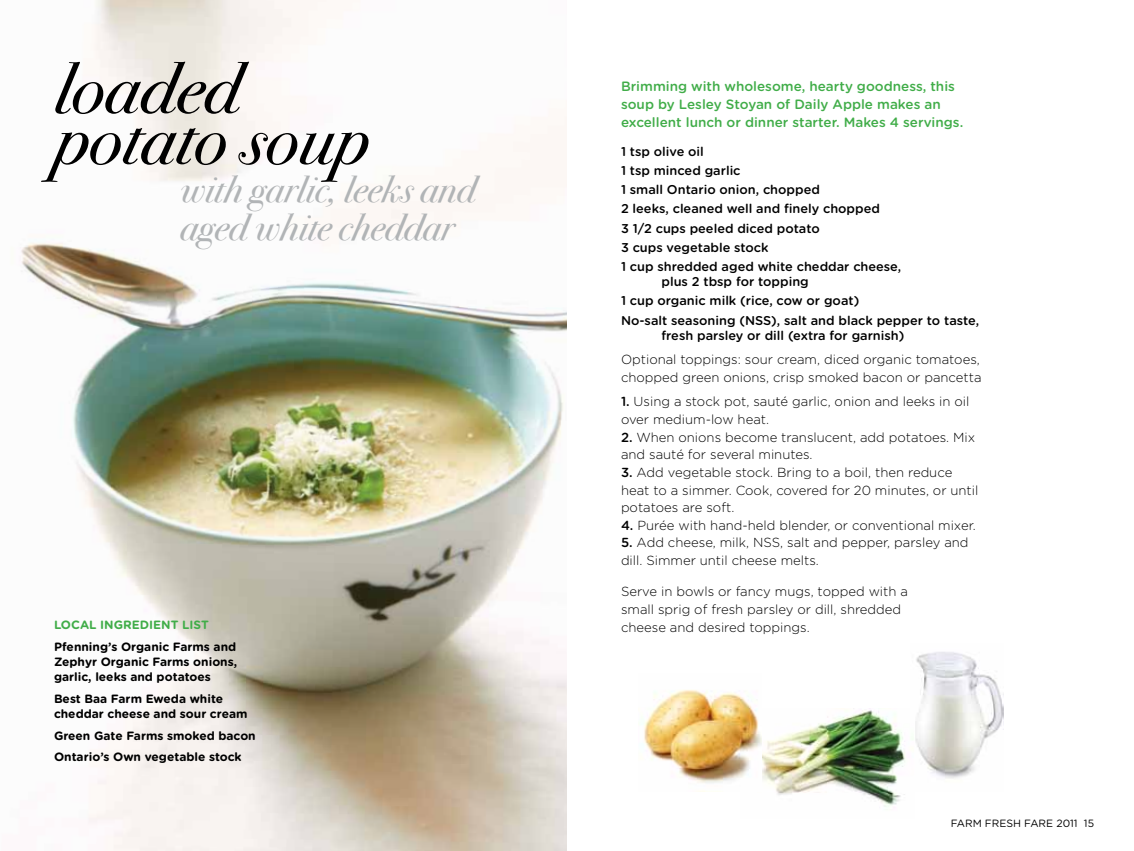
<style>
.page{position:relative;width:1134px;height:851px;background:#fff}
.page>*{position:absolute;margin:0;border:0;box-sizing:border-box;transform-origin:0 0}
.t1{font:72px/51px "Bodoni Svty Two ITCTT Book Ita";color:#000}
.t2{font:37.5px/37.5px "Bodoni Svty Two ITCTT Book Ita";color:#b1b4b6}
.t3{font:500 13.5px/18px "Gotham Rounded";color:#41ad49}
.t4{font:300 13.2px/17.7px "Gotham Rounded";color:#000}
.t5{font:500 12.75px/19.2px "Gotham Rounded";color:#000}
.t6{font:700 12px/15px "Gotham Rounded";color:#000}
.t7{font:700 12px "Gotham Rounded";color:#41ad49}
.t8{font:10.5px "Gotham Rounded";color:#000}
.s1{font-weight:500}
</style>
<div class="page">
<img style="left:915px;top:652px;width:88px;height:127px">
<img style="left:761px;top:708px;width:152px;height:100px">
<img style="left:644px;top:690px;width:117px;height:93px">
<img style="left:21px;top:0;width:546px;height:850px">
<h1 class="t1" style="left:54px;top:58px;width:316px">loaded potato soup</h1>
<h2 class="t2" style="left:180px;top:168px;width:297px">with garlic, leeks and aged white cheddar</h2>
<p class="t3" style="left:621px;top:77px;width:344px">Brimming with wholesome, hearty goodness, this soup by Lesley Stoyan of Daily Apple makes an excellent lunch or dinner starter. Makes 4 servings.</p>
<p class="t5" style="left:621px;top:141px;width:282px">1 tsp olive oil<br>1 tsp minced garlic<br>1 small Ontario onion, chopped<br>2 leeks, cleaned well and finely chopped<br>3 1/2 cups peeled diced potato<br>3 cups vegetable stock<br>1 cup shredded aged white cheddar cheese,</p>
<p class="t5" style="left:621px;top:271px;width:360px;text-indent:40px">plus 2 tbsp for topping<br>1 cup organic milk (rice, cow or goat)<br>No-salt seasoning (NSS), salt and black pepper to taste,</p>
<p class="t5" style="left:661px;top:325px;width:244px">fresh parsley or dill (extra for garnish)</p>
<p class="t4" style="left:621px;top:350px;width:362px">Optional toppings: sour cream, diced organic tomatoes, chopped green onions, crisp smoked bacon or pancetta</p>
<p class="t4" style="left:621px;top:392px;width:350px"><span class="s1">1.</span> Using a stock pot, sauté garlic, onion and leeks in oil over medium-low heat.</p>
<p class="t4" style="left:621px;top:427px;width:356px"><span class="s1">2.</span> When onions become translucent, add potatoes. Mix and sauté for several minutes.</p>
<p class="t4" style="left:621px;top:463px;width:359px"><span class="s1">3.</span> Add vegetable stock. Bring to a boil, then reduce heat to a simmer. Cook, covered for 20 minutes, or until potatoes are soft.</p>
<p class="t4" style="left:621px;top:515px;width:356px"><span class="s1">4.</span> Purée with hand-held blender, or conventional mixer.</p>
<p class="t4" style="left:621px;top:533px;width:349px"><span class="s1">5.</span> Add cheese, milk, NSS, salt and pepper, parsley and dill. Simmer until cheese melts.</p>
<p class="t4" style="left:621px;top:582px;width:289px">Serve in bowls or fancy mugs, topped with a small sprig of fresh parsley or dill, shredded</p>
<p class="t7" style="left:54px;top:616px;width:156px">LOCAL INGREDIENT LIST</p>
<p class="t4" style="left:621px;top:617px;width:190px">cheese and desired toppings.</p>
<p class="t6" style="left:54px;top:639px;width:185px;text-align:justify">Pfenning’s Organic Farms and Zephyr Organic Farms onions, garlic, leeks and potatoes</p>
<p class="t6" style="left:54px;top:690px;width:195px">Best Baa Farm Eweda white cheddar cheese and sour cream</p>
<p class="t6" style="left:54px;top:724px;width:203px;line-height:21.8px">Green Gate Farms smoked bacon<br>Ontario’s Own vegetable stock</p>
<p class="t8" style="left:951px;top:815px;width:49px">FARM FRES</p>
<p class="t8" style="left:1013px;top:815px;width:26px">H FARE</p>
<p class="t8" style="left:1056px;top:815px;width:39px">2011 15</p>
</div>
